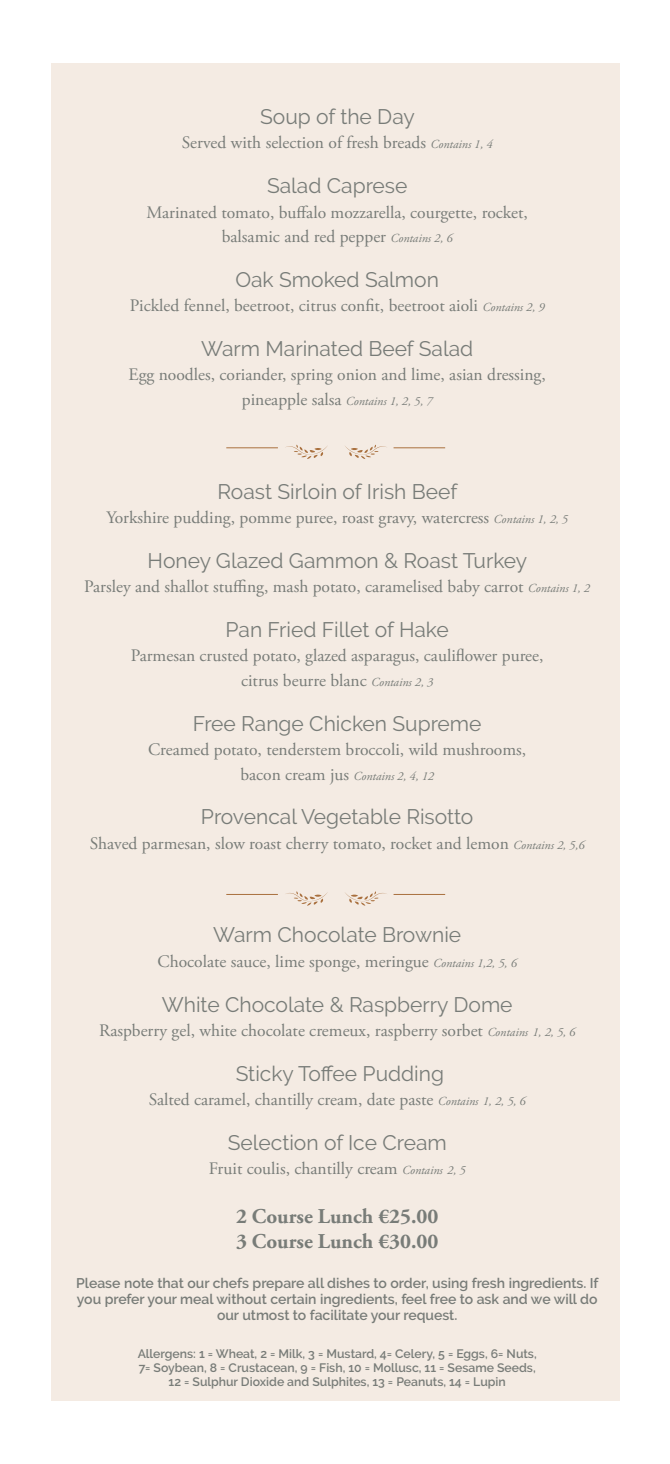
<style>
.page{position:relative;width:670px;height:1464px;background:#fff}
.page>*{position:absolute;margin:0;border:0;box-sizing:border-box;transform-origin:0 0}
.t1{font:21px "Raleway";color:#787c78}
.t2{font:700 21px "Adobe Garamond Pro";color:#787c78}
.t3{font:17.5px "Adobe Garamond Pro";color:#787c78}
.t4{font:600 14px/15.8px "Raleway";color:#787c78;text-align:center}
.t5{font:600 12.25px "Raleway";color:#787c78}
.t6{font:italic 12.25px "Adobe Garamond Pro";color:#787c78}
.s1{font-style:italic;font-size:12.25px}
.s2{font-style:normal;font-size:17.5px}
</style>
<div class="page">
<div style="left:51px;top:63px;width:568px;height:1337px;background:#f4ebe3"></div>
<svg style="left:286px;top:891px;width:42px;height:14px"></svg>
<svg style="left:345px;top:891px;width:42px;height:14px"></svg>
<hr style="left:393px;top:894px;width:52px;height:1px;background:#a9703e">
<hr style="left:226px;top:894px;width:52px;height:1px;background:#a9703e">
<svg style="left:285px;top:444px;width:42px;height:15px"></svg>
<svg style="left:345px;top:444px;width:41px;height:15px"></svg>
<hr style="left:393px;top:447px;width:52px;height:1px;background:#a9703e">
<hr style="left:226px;top:447px;width:52px;height:1px;background:#a9703e">
<p class="t1" style="left:260px;top:104px;width:156px">Soup of the Day</p>
<p class="t3" style="left:182px;top:132px;width:312px">Served with selection of fresh breads <span class="s1">Contains 1, 4</span></p>
<p class="t1" style="left:267px;top:173px;width:142px">Salad Caprese</p>
<p class="t3" style="left:146px;top:201px;width:383px">Marinated tomato, buffalo mozzarella, courgette, rocket,</p>
<p class="t3" style="left:222px;top:226px;width:232px">balsamic and red pepper <span class="s1">Contains 2, 6</span></p>
<p class="t1" style="left:235px;top:267px;width:205px">Oak Smoked Salmon</p>
<p class="t3" style="left:130px;top:295px;width:416px">Pickled fennel, beetroot, citrus confit, beetroot aioli <span class="s1">Contains 2, 9</span></p>
<p class="t1" style="left:201px;top:336px;width:273px">Warm Marinated Beef Salad</p>
<p class="t3" style="left:129px;top:364px;width:419px">Egg noodles, coriander, spring onion and lime, asian dressing,</p>
<p class="t6" style="left:242px;top:394px;width:192px"><span class="s2">pineapple salsa</span> Contains 1, 2, 5, 7</p>
<p class="t1" style="left:217px;top:479px;width:241px">Roast Sirloin of Irish Beef</p>
<p class="t3" style="left:106px;top:507px;width:463px">Yorkshire pudding, pomme puree, roast gravy, watercress <span class="s1">Contains 1, 2, 5</span></p>
<p class="t1" style="left:148px;top:548px;width:381px">Honey Glazed Gammon &amp; Roast Turkey</p>
<p class="t3" style="left:84px;top:576px;width:507px">Parsley and shallot stuffing, mash potato, caramelised baby carrot <span class="s1">Contains 1, 2</span></p>
<p class="t1" style="left:225px;top:617px;width:225px">Pan Fried Fillet of Hake</p>
<p class="t3" style="left:131px;top:645px;width:414px">Parmesan crusted potato, glazed asparagus, cauliflower puree,</p>
<p class="t3" style="left:241px;top:670px;width:194px">citrus beurre blanc <span class="s1">Contains 2, 3</span></p>
<p class="t1" style="left:193px;top:711px;width:290px">Free Range Chicken Supreme</p>
<p class="t3" style="left:148px;top:739px;width:379px">Creamed potato, tenderstem broccoli, wild mushrooms,</p>
<p class="t6" style="left:240px;top:768px;width:195px"><span class="s2">bacon cream jus</span> Contains 2, 4, 12</p>
<p class="t1" style="left:201px;top:804px;width:274px">Provencal Vegetable Risotto</p>
<p class="t3" style="left:90px;top:832px;width:496px">Shaved parmesan, slow roast cherry tomato, rocket and lemon <span class="s1">Contains 2, 5,6</span></p>
<p class="t1" style="left:213px;top:922px;width:250px">Warm Chocolate Brownie</p>
<p class="t3" style="left:158px;top:950px;width:361px">Chocolate sauce, lime sponge, meringue <span class="s1">Contains 1,2, 5, 6</span></p>
<p class="t1" style="left:162px;top:992px;width:352px">White Chocolate &amp; Raspberry Dome</p>
<p class="t3" style="left:99px;top:1020px;width:478px">Raspberry gel, white chocolate cremeux, raspberry sorbet <span class="s1">Contains 1, 2, 5, 6</span></p>
<p class="t1" style="left:236px;top:1061px;width:210px">Sticky Toffee Pudding</p>
<p class="t3" style="left:149px;top:1089px;width:378px">Salted caramel, chantilly cream, date paste <span class="s1">Contains 1, 2, 5, 6</span></p>
<p class="t1" style="left:228px;top:1130px;width:220px">Selection of Ice Cream</p>
<p class="t3" style="left:209px;top:1158px;width:258px">Fruit coulis, chantilly cream <span class="s1">Contains 2, 5</span></p>
<p class="t2" style="left:236px;top:1204px;width:204px">2 Course Lunch €25.00</p>
<p class="t2" style="left:236px;top:1229px;width:204px">3 Course Lunch €30.00</p>
<p class="t4" style="left:76px;top:1275px;width:524px">Please note that our chefs prepare all dishes to order, using fresh ingredients. If you prefer your meal without certain ingredients, feel free to ask and we will do our utmost to facilitate your request.</p>
<p class="t5" style="left:138px;top:1346px;width:400px">Allergens: 1 = Wheat, 2 = Milk, 3 = Mustard, 4= Celery, 5 = Eggs, 6= Nuts,</p>
<p class="t5" style="left:139px;top:1360px;width:398px">7= Soybean, 8 = Crustacean, 9 = Fish, 10 = Mollusc, 11 = Sesame Seeds,</p>
<p class="t5" style="left:169px;top:1374px;width:339px">12 = Sulphur Dioxide and Sulphites, 13 = Peanuts, 14 = Lupin</p>
</div>
